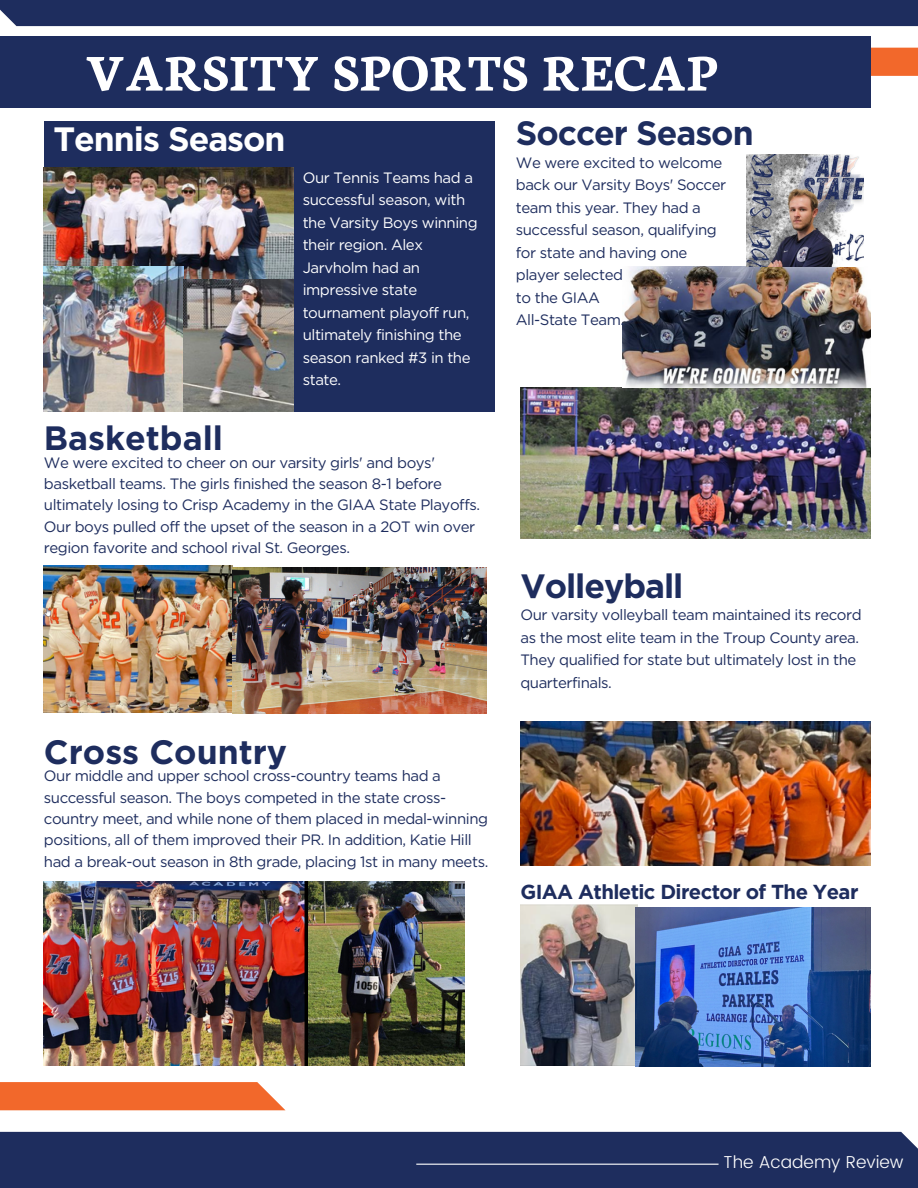
<style>
.page{position:relative;width:918px;height:1188px;background:#fff}
.page>*{position:absolute;margin:0;border:0;box-sizing:border-box;transform-origin:0 0}
.t1{font:700 55.2px "Neuton";color:#fff}
.t2{font:700 33.75px "Gotham";letter-spacing:-.015em;color:#1e2d5e}
.t3{font:700 33.75px "Gotham";letter-spacing:-.03em;color:#fff}
.t4{font:700 20.25px "Gotham";letter-spacing:-.03em;color:#1e2d5e}
.t5{font:300 17.25px "Poppins";color:#fff}
.t6{font:15px/21.3px "Gotham";letter-spacing:-.03em;color:#1e2d5e}
.t7{font:15px/22.5px "Gotham";letter-spacing:-.03em;color:#fff}
</style>
<div class="page">
<svg style="left:0;top:0;width:918px;height:77px"></svg>
<div style="left:0;top:36px;width:870px;height:72px;background:#1e2d5e"></div>
<svg style="left:0;top:1082px;width:561px;height:50px"></svg>
<div style="left:0;top:1132px;width:918px;height:56px;background:#1e2d5e"></div>
<div style="left:44px;top:121px;width:450px;height:290px;background:#1e2d5e"></div>
<hr style="left:416px;top:1164px;width:303px;height:1px;background:#fff">
<img style="left:44px;top:168px;width:249px;height:111px">
<img style="left:44px;top:266px;width:139px;height:145px">
<img style="left:183px;top:279px;width:110px;height:133px">
<img style="left:520px;top:387px;width:350px;height:152px">
<img style="left:623px;top:266px;width:247px;height:122px">
<img style="left:747px;top:154px;width:117px;height:113px">
<img style="left:44px;top:565px;width:189px;height:148px">
<img style="left:232px;top:567px;width:255px;height:147px">
<img style="left:307px;top:881px;width:157px;height:185px">
<img style="left:44px;top:881px;width:263px;height:185px">
<img style="left:520px;top:721px;width:350px;height:144px">
<img style="left:520px;top:905px;width:117px;height:161px">
<img style="left:635px;top:908px;width:236px;height:158px">
<p class="t1" style="left:85px;top:34px;width:634px">VARSITY SPORTS RECAP</p>
<h2 class="t3" style="left:53px;top:119px;width:234px">Tennis Season</h2>
<p class="t2" style="left:516px;top:113px;width:239px">Soccer Season</p>
<p class="t7" style="left:303px;top:166px;width:176px">Our Tennis Teams had a successful season, with the Varsity Boys winning their region. Alex<br>Jarvholm had an impressive state tournament playoff run, ultimately finishing the season ranked #3 in the state.</p>
<h2 class="t6" style="left:516px;top:151px;width:212px;line-height:22.5px">We were excited to welcome back our Varsity Boys' Soccer team this year. They had a successful season, qualifying for state and having one player selected</h2>
<p class="t6" style="left:516px;top:287px;width:86px">to the GIAA</p>
<p class="t6" style="left:516px;top:309px;width:110px">All-State Team.</p>
<p class="t2" style="left:44px;top:418px;width:181px">Basketball</p>
<p class="t6" style="left:44px;top:452px;width:438px">We were excited to cheer on our varsity girls' and boys' basketball teams. The girls finished the season 8-1 before ultimately losing to Crisp Academy in the GIAA State Playoffs.<br>Our boys pulled off the upset of the season in a 2OT win over region favorite and school rival St. Georges.</p>
<p class="t2" style="left:44px;top:731px;width:245px">Cross Country</p>
<p class="t6" style="left:44px;top:765px;width:446px">Our middle and upper school cross-country teams had a successful season. The boys competed in the state cross&shy;country meet, and while none of them placed in medal-winning positions, all of them improved their PR. In addition, Katie Hill had a break-out season in 8th grade, placing 1st in many meets.</p>
<h3 class="t2" style="left:520px;top:565px;width:164px">Volleyball</h3>
<p class="t6" style="left:520px;top:604px;width:343px;line-height:22.5px">Our varsity volleyball team maintained its record as the most elite team in the Troup County area.<br>They qualified for state but ultimately lost in the quarterfinals.</p>
<p class="t4" style="left:520px;top:880px;width:340px">GIAA Athletic Director of The Year</p>
<p class="t5" style="left:724px;top:1152px;width:181px">The Academy Review</p>
</div>
